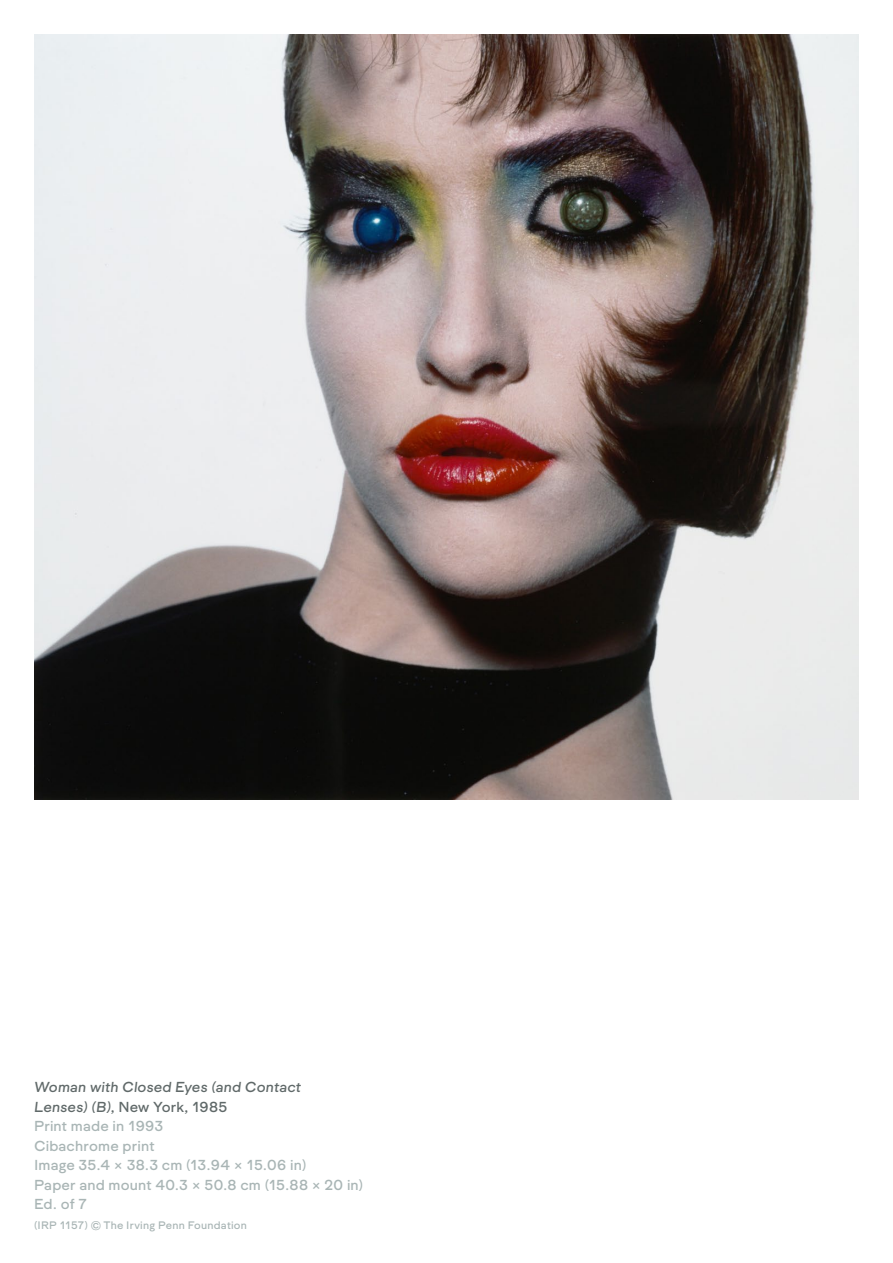
<style>
.page{position:relative;width:893px;height:1263px;background:#fff}
.page>*{position:absolute;margin:0;border:0;box-sizing:border-box;transform-origin:0 0}
.t1{font:15px/19.5px "Formale Grotesque N3";letter-spacing:.01em;color:#a9b5b5}
.t2{font:15px "Formale Grotesque N3 It";letter-spacing:.01em;color:#606969}
.t3{font:11.25px "Formale Grotesque N3";letter-spacing:.02em;color:#a9b5b5}
.s1{font-family:"Formale Grotesque N3 It";color:#606969}
.s2{color:#606969}
</style>
<div class="page">
<img style="left:34px;top:34px;width:825px;height:766px">
<p class="t2" style="left:34px;top:1079px;width:269px">Woman with Closed Eyes (and Contact</p>
<p class="t1" style="left:34px;top:1097px;width:331px"><span class="s1">Lenses) (B)</span><span class="s2">, New York, 1985<br></span>Print made in 1993<br>Cibachrome print<br>Image 35.4 × 38.3 cm (13.94 × 15.06 in)<br>Paper and mount 40.3 × 50.8 cm (15.88 × 20 in)<br>Ed. of 7</p>
<p class="t3" style="left:34px;top:1219px;width:214px">(IRP 1157) © The Irving Penn Foundation</p>
</div>
